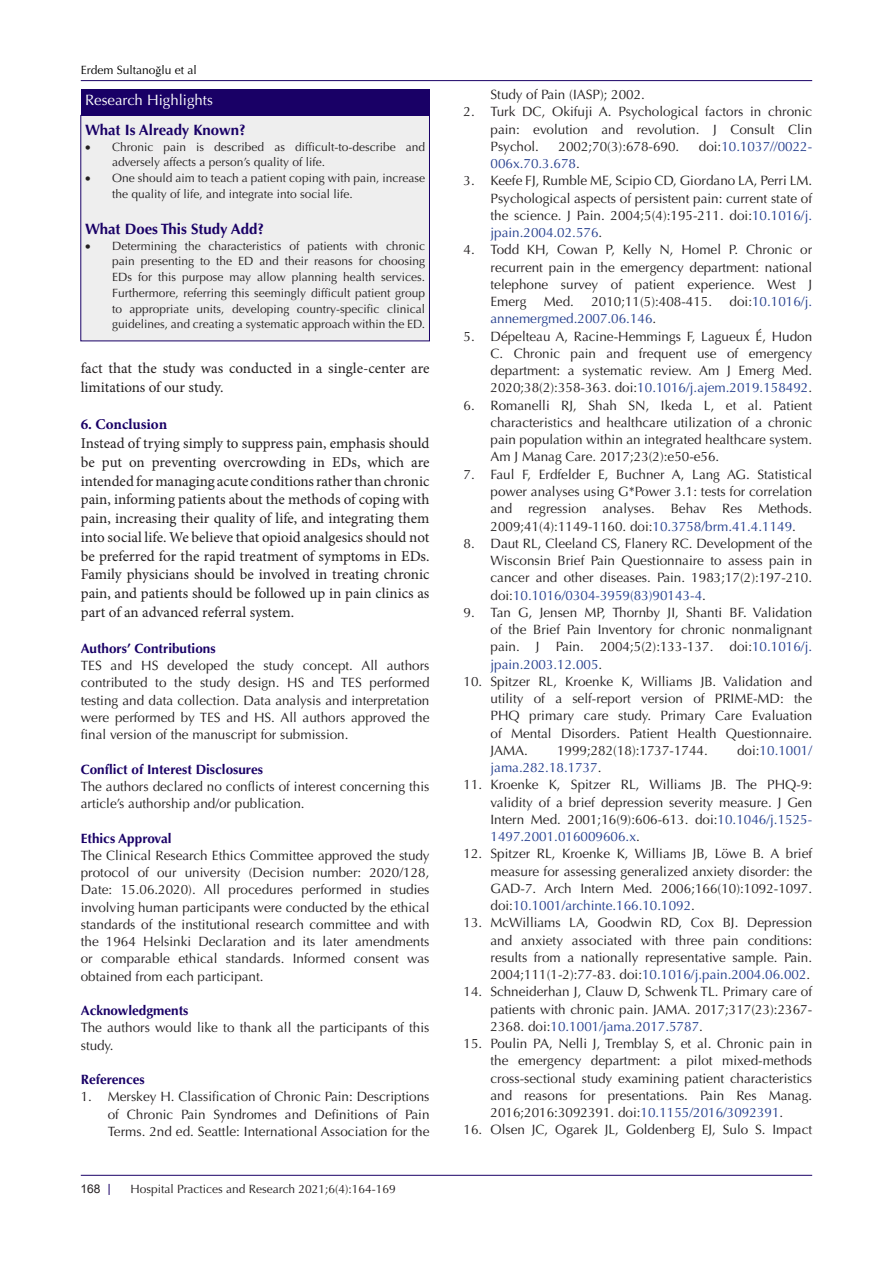
<style>
.page{position:relative;width:893px;height:1263px;background:#fff}
.page>*{position:absolute;margin:0;border:0;box-sizing:border-box;transform-origin:0 0}
.List_Paragraph{font:15px/18.8px "Minion Pro";color:#231f20}
.t1{font:700 15px "Optima LT Std";color:#190066}
.t2{font:15px "Optima LT Std";color:#fff}
.t3{font:700 15px "Minion Pro";color:#190066}
.Normal__Web{font:13.5px/17.2px "Optima LT Std";color:#231f20;text-align:justify}
.t4{font:13.5px "Optima LT Std";color:#253f8e}
.t5{font:700 13.5px "Optima LT Std";color:#190066}
.t6{font:12px/15.8px "Optima LT Std";color:#231f20}
.t7{font:12px "Optima LT Std";color:#000001}
.t8{font:12px "Arial";color:#231f20}
.s1{font-family:"Times New Roman"}
.s2{color:#231f20}
.s3{color:#253f8e}
</style>
<div class="page">
<hr style="left:81px;top:1175px;width:731px;height:1px;background:#190066">
<hr style="left:81px;top:80px;width:731px;height:1px;background:#190066">
<div style="left:81px;top:115px;width:348px;height:226px;background:#eee"></div>
<div style="left:81px;top:115px;width:348px;height:226px;border:1px solid #190066"></div>
<div style="left:81px;top:89px;width:348px;height:26px;background:#190066"></div>
<p class="t7" style="left:81px;top:63px;width:118px">Erdem Sultano<span class="s1">ğ</span>lu et al</p>
<p class="t2" style="left:85px;top:91px;width:129px">Research Highlights</p>
<p class="t1" style="left:85px;top:121px;width:162px">What Is Already Known?</p>
<p class="t6" style="left:112px;top:139px;width:315px;text-indent:-27px">• Chronic pain is described as difficult-to-describe and adversely affects a person’s quality of life.</p>
<p class="t6" style="left:112px;top:170px;width:315px;text-indent:-27px">• One should aim to teach a patient coping with pain, increase the quality of life, and integrate into social life.</p>
<p class="t1" style="left:85px;top:220px;width:181px">What Does This Study Add?</p>
<p class="t6" style="left:112px;top:238px;width:315px;text-align:justify;text-indent:-27px">• Determining the characteristics of patients with chronic pain presenting to the ED and their reasons for choosing EDs for this purpose may allow planning health services.<br>Furthermore, referring this seemingly difficult patient group to appropriate units, developing country-specific clinical guidelines, and creating a systematic approach within the ED.</p>
<p class="List_Paragraph" style="left:81px;top:359px;width:350px">fact that the study was conducted in a single-center are limitations of our study.</p>
<p class="t3" style="left:81px;top:414px;width:88px">6. Conclusion</p>
<p class="List_Paragraph" style="left:81px;top:434px;width:350px;text-align:justify">Instead of trying simply to suppress pain, emphasis should be put on preventing overcrowding in EDs, which are intended for managing acute conditions rather than chronic pain, informing patients about the methods of coping with pain, increasing their quality of life, and integrating them into social life. We believe that opioid analgesics should not be preferred for the rapid treatment of symptoms in EDs.<br>Family physicians should be involved in treating chronic pain, and patients should be followed up in pain clinics as part of an advanced referral system.</p>
<p class="t5" style="left:81px;top:640px;width:136px">Authors’ Contributions</p>
<p class="Normal__Web" style="left:81px;top:657px;width:350px">TES and HS developed the study concept. All authors contributed to the study design. HS and TES performed testing and data collection. Data analysis and interpretation were performed by TES and HS. All authors approved the final version of the manuscript for submission.</p>
<p class="t5" style="left:81px;top:761px;width:184px">Conflict of Interest Disclosures</p>
<p class="Normal__Web" style="left:81px;top:778px;width:350px">The authors declared no conflicts of interest concerning this article’s authorship and/or publication.</p>
<p class="t5" style="left:81px;top:830px;width:92px">Ethics Approval</p>
<p class="Normal__Web" style="left:81px;top:847px;width:350px">The Clinical Research Ethics Committee approved the study protocol of our university (Decision number: 2020/128, Date: 15.06.2020). All procedures performed in studies involving human participants were conducted by the ethical standards of the institutional research committee and with the 1964 Helsinki Declaration and its later amendments or comparable ethical standards. Informed consent was obtained from each participant.</p>
<p class="t5" style="left:81px;top:1003px;width:109px">Acknowledgments</p>
<p class="Normal__Web" style="left:81px;top:1019px;width:350px">The authors would like to thank all the participants of this study.</p>
<p class="t5" style="left:81px;top:1072px;width:66px">References</p>
<p class="Normal__Web" style="left:108px;top:1088px;width:323px;text-indent:-27px">1. Merskey H. Classification of Chronic Pain: Descriptions of Chronic Pain Syndromes and Definitions of Pain Terms. 2nd ed. Seattle: International Association for the</p>
<p class="t8" style="left:81px;top:1180px;width:22px">168</p>
<p class="t6" style="left:130px;top:1181px;width:267px">Hospital Practices and Research 2021;6(4):164-169</p>
<p class="Normal__Web" style="left:490px;top:86px;width:156px">Study of Pain (IASP); 2002.</p>
<p class="Normal__Web" style="left:490px;top:103px;width:323px;text-indent:-27px">2. Turk DC, Okifuji A. Psychological factors in chronic pain: evolution and revolution. J Consult Clin Psychol.</p>
<p class="Normal__Web" style="left:558px;top:138px;width:122px">2002;70(3):678-690.</p>
<p class="t4" style="left:699px;top:139px;width:115px"><span class="s2">doi:</span>10.1037//0022-</p>
<p class="t4" style="left:490px;top:156px;width:91px">006x.70.3.678<span class="s2">.</span></p>
<p class="Normal__Web" style="left:490px;top:172px;width:323px;text-indent:-27px">3. Keefe FJ, Rumble ME, Scipio CD, Giordano LA, Perri LM.<br>Psychological aspects of persistent pain: current state of the science. J Pain. 2004;5(4):195-211. doi:<span class="s3">10.1016/j. jpain.2004.02.576</span>.</p>
<p class="Normal__Web" style="left:490px;top:241px;width:323px;text-indent:-27px">4. Todd KH, Cowan P, Kelly N, Homel P. Chronic or recurrent pain in the emergency department: national telephone survey of patient experience. West J Emerg</p>
<p class="Normal__Web" style="left:544px;top:293px;width:32px">Med.</p>
<p class="Normal__Web" style="left:591px;top:293px;width:122px">2010;11(5):408-415.</p>
<p class="t4" style="left:730px;top:294px;width:84px"><span class="s2">doi:</span>10.1016/j.</p>
<p class="t4" style="left:490px;top:311px;width:167px">annemergmed.2007.06.146<span class="s2">.</span></p>
<p class="Normal__Web" style="left:490px;top:328px;width:323px;text-indent:-27px">5. Dépelteau A, Racine-Hemmings F, Lagueux É, Hudon C. Chronic pain and frequent use of emergency department: a systematic review. Am J Emerg Med.<br>2020;38(2):358-363. doi:<span class="s3">10.1016/j.ajem.2019.158492</span>.</p>
<p class="Normal__Web" style="left:490px;top:397px;width:323px;text-indent:-27px">6. Romanelli RJ, Shah SN, Ikeda L, et al. Patient characteristics and healthcare utilization of a chronic pain population within an integrated healthcare system.<br>Am J Manag Care. 2017;23(2):e50-e56.</p>
<p class="Normal__Web" style="left:490px;top:466px;width:323px;text-indent:-27px">7. Faul F, Erdfelder E, Buchner A, Lang AG. Statistical power analyses using G*Power 3.1: tests for correlation and regression analyses. Behav Res Methods.<br>2009;41(4):1149-1160. doi:<span class="s3">10.3758/brm.41.4.1149</span>.</p>
<p class="Normal__Web" style="left:490px;top:535px;width:323px;text-indent:-27px">8. Daut RL, Cleeland CS, Flanery RC. Development of the Wisconsin Brief Pain Questionnaire to assess pain in cancer and other diseases. Pain. 1983;17(2):197-210. doi:<span class="s3">10.1016/0304-3959(83)90143-4</span>.</p>
<p class="Normal__Web" style="left:490px;top:604px;width:323px;text-indent:-27px">9. Tan G, Jensen MP, Thornby JI, Shanti BF. Validation of the Brief Pain Inventory for chronic nonmalignant pain. J Pain. 2004;5(2):133-137. doi:<span class="s3">10.1016/j. jpain.2003.12.005</span>.</p>
<p class="Normal__Web" style="left:490px;top:673px;width:323px;text-indent:-27px">10. Spitzer RL, Kroenke K, Williams JB. Validation and utility of a self-report version of PRIME-MD: the PHQ primary care study. Primary Care Evaluation of Mental Disorders. Patient Health Questionnaire.<br>JAMA.</p>
<p class="Normal__Web" style="left:557px;top:742px;width:152px">1999;282(18):1737-1744.</p>
<p class="t4" style="left:737px;top:742px;width:77px"><span class="s2">doi:</span>10.1001/</p>
<p class="t4" style="left:490px;top:760px;width:113px">jama.282.18.1737<span class="s2">.</span></p>
<p class="Normal__Web" style="left:490px;top:776px;width:323px;text-indent:-27px">11. Kroenke K, Spitzer RL, Williams JB. The PHQ-9: validity of a brief depression severity measure. J Gen Intern Med. 2001;16(9):606-613. doi:<span class="s3">10.1046/j.1525- 1497.2001.016009606.x</span>.</p>
<p class="Normal__Web" style="left:490px;top:845px;width:323px;text-indent:-27px">12. Spitzer RL, Kroenke K, Williams JB, Löwe B. A brief measure for assessing generalized anxiety disorder: the GAD-7. Arch Intern Med. 2006;166(10):1092-1097. doi:<span class="s3">10.1001/archinte.166.10.1092</span>.</p>
<p class="Normal__Web" style="left:490px;top:914px;width:323px;text-indent:-27px">13. McWilliams LA, Goodwin RD, Cox BJ. Depression and anxiety associated with three pain conditions: results from a nationally representative sample. Pain.<br>2004;111(1-2):77-83. doi:<span class="s3">10.1016/j.pain.2004.06.002</span>.</p>
<p class="Normal__Web" style="left:490px;top:983px;width:323px;text-indent:-27px">14. Schneiderhan J, Clauw D, Schwenk TL. Primary care of patients with chronic pain. JAMA. 2017;317(23):2367- 2368. doi:<span class="s3">10.1001/jama.2017.5787</span>.</p>
<p class="Normal__Web" style="left:490px;top:1035px;width:323px;text-indent:-27px">15. Poulin PA, Nelli J, Tremblay S, et al. Chronic pain in the emergency department: a pilot mixed-methods cross-sectional study examining patient characteristics and reasons for presentations. Pain Res Manag.<br>2016;2016:3092391. doi:<span class="s3">10.1155/2016/3092391</span>.</p>
<p class="Normal__Web" style="left:463px;top:1121px;width:350px">16. Olsen JC, Ogarek JL, Goldenberg EJ, Sulo S. Impact</p>
</div>
